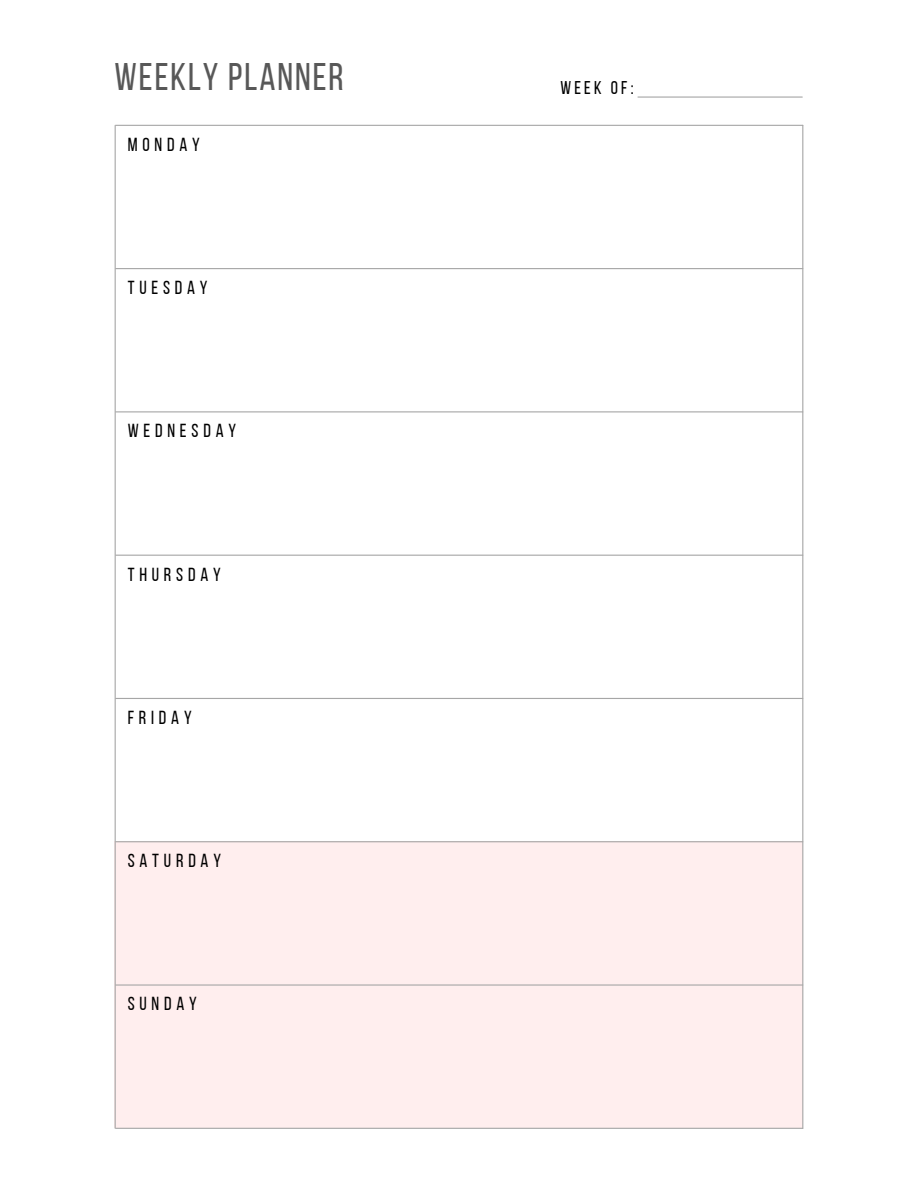
<style>
.page{position:relative;width:918px;height:1188px;background:#fff}
.page>*{position:absolute;margin:0;border:0;box-sizing:border-box;transform-origin:0 0}
.t1{font:38.4px "Bebas Neue";letter-spacing:.05em;color:#585858}
.t2{font:18.9px "Bebas Neue";letter-spacing:.255em;color:#000}
.t3{font:18.45px "Bebas Neue";letter-spacing:.175em;color:#000}
</style>
<div class="page">
<div style="left:115px;top:841px;width:688px;height:287px;background:#fee"></div>
<hr style="left:115px;top:125px;width:1px;height:1003px;background:#a6a6a6">
<hr style="left:802px;top:125px;width:1px;height:1003px;background:#a6a6a6">
<hr style="left:116px;top:125px;width:687px;height:1px;background:#a6a6a6">
<hr style="left:116px;top:268px;width:687px;height:1px;background:#a6a6a6">
<hr style="left:116px;top:411px;width:687px;height:1px;background:#a6a6a6">
<hr style="left:116px;top:555px;width:687px;height:1px;background:#a6a6a6">
<hr style="left:116px;top:698px;width:687px;height:1px;background:#a6a6a6">
<hr style="left:116px;top:841px;width:687px;height:1px;background:#a6a6a6">
<hr style="left:116px;top:984px;width:687px;height:2px;background:#a6a6a6">
<hr style="left:116px;top:1128px;width:687px;height:1px;background:#a6a6a6">
<hr style="left:638px;top:96px;width:164px;height:2px;background:#a6a6a6">
<h2 class="t1" style="left:115px;top:61px;width:231px">WEEKLY PLANNER</h2>
<h1 class="t2" style="left:128px;top:137px;width:74px">MONDAY</h1>
<p class="t2" style="left:128px;top:280px;width:81px">TUESDAY</p>
<h2 class="t2" style="left:128px;top:423px;width:110px">WEDNESDAY</h2>
<h2 class="t2" style="left:128px;top:566px;width:95px">THURSDAY</h2>
<h2 class="t2" style="left:128px;top:710px;width:66px">FRIDAY</h2>
<h2 class="t2" style="left:128px;top:853px;width:95px">SATURDAY</h2>
<h2 class="t2" style="left:128px;top:996px;width:71px">SUNDAY</h2>
<h2 class="t3" style="left:560px;top:80px;width:75px">WEEK OF:</h2>
</div>
